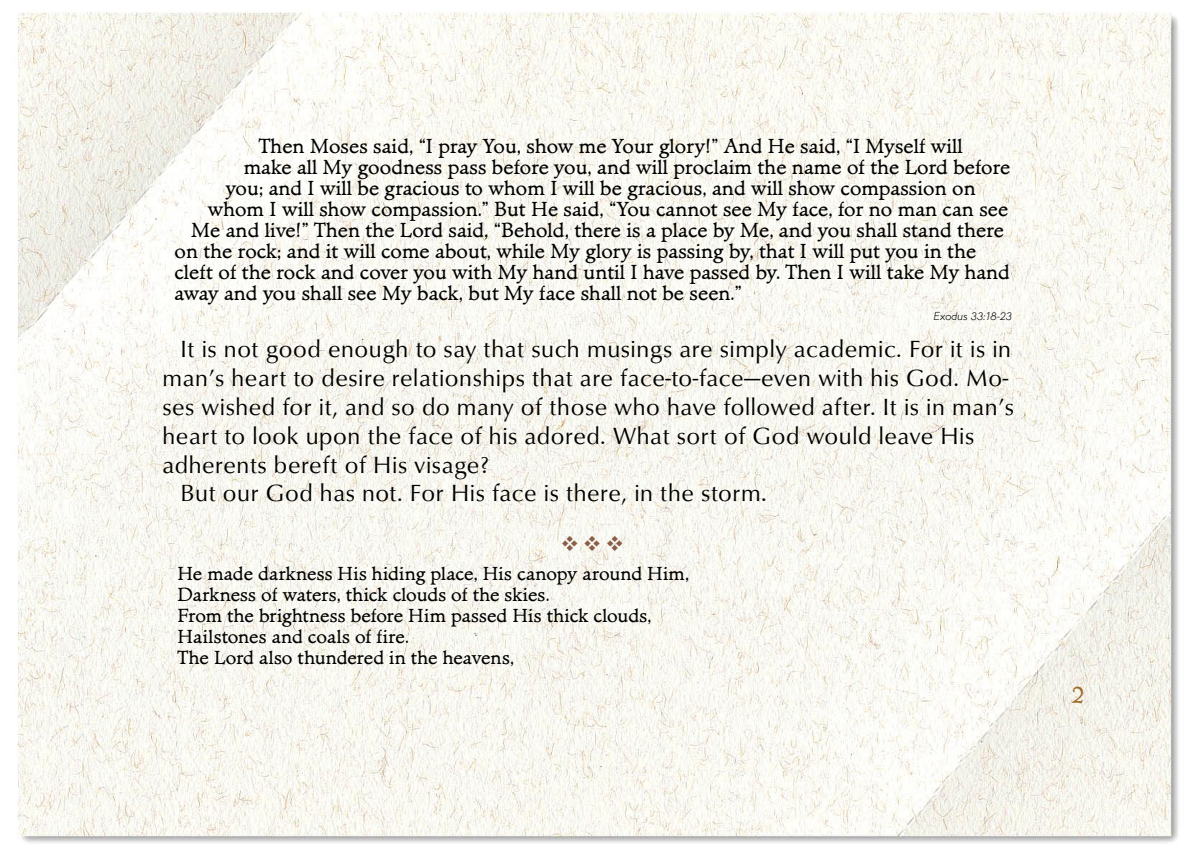
<style>
.page{position:relative;width:1188px;height:864px;background:#fff}
.page>*{position:absolute;margin:0;border:0;box-sizing:border-box;transform-origin:0 0}
.t1{font:24px "URW Classico T";letter-spacing:.025em;color:#000}
.t2{font:21px "Minister T";letter-spacing:.005em;color:#000}
.t3{font:21px "Wingdings";color:#8a5d47}
.t4{font:19.5px/21px "Minister T";letter-spacing:.005em;color:#000}
.t5{font:12px "Martin Got URWT Ligh Ital";color:#000}
</style>
<div class="page">
<img style="left:17px;top:12px;width:1161px;height:831px">
<svg style="left:1072px;top:687px;width:11px;height:16px"></svg>
<svg style="left:580px;top:551px;width:43px;height:1px"></svg>
<p class="t2" style="left:259px;top:134px;width:706px">Then Moses said, “I pray You, show me Your glory!” And He said, “I Myself will</p>
<p class="t2" style="left:244px;top:155px;width:768px">make all My goodness pass before you, and will proclaim the name of the Lord before</p>
<p class="t2" style="left:226px;top:176px;width:751px">you; and I will be gracious to whom I will be gracious, and will show compassion on</p>
<p class="t2" style="left:208px;top:197px;width:802px">whom I will show compassion.” But He said, “You cannot see My face, for no man can see</p>
<p class="t2" style="left:191px;top:218px;width:814px">Me and live!” Then the Lord said, “Behold, there is a place by Me, and you shall stand there</p>
<p class="t2" style="left:174px;top:239px;width:803px">on the rock; and it will come about, while My glory is passing by, that I will put you in the</p>
<p class="t2" style="left:174px;top:260px;width:837px">cleft of the rock and cover you with My hand until I have passed by. Then I will take My hand</p>
<p class="t2" style="left:174px;top:281px;width:569px">away and you shall see My back, but My face shall not be seen.”</p>
<p class="t5" style="left:934px;top:309px;width:80px">Exodus 33:18-23</p>
<p class="t1" style="left:180px;top:335px;width:832px">It is not good enough to say that such musings are simply academic. For it is in</p>
<p class="t1" style="left:162px;top:364px;width:847px">man’s heart to desire relationships that are face-to-face—even with his God. Mo-</p>
<p class="t1" style="left:162px;top:393px;width:853px">ses wished for it, and so do many of those who have followed after. It is in man’s</p>
<p class="t1" style="left:162px;top:421px;width:813px">heart to look upon the face of his adored. What sort of God would leave His</p>
<p class="t1" style="left:162px;top:450px;width:328px">adherents bereft of His visage?</p>
<p class="t1" style="left:180px;top:479px;width:588px">But our God has not. For His face is there, in the storm.</p>
<p class="t3" style="left:561px;top:533px;width:65px">❖❖❖</p>
<p class="t4" style="left:177px;top:563px;width:513px">He made darkness His hiding place, His canopy around Him, Darkness of waters, thick clouds of the skies.<br>From the brightness before Him passed His thick clouds, Hailstones and coals of fire.<br>The Lord also thundered in the heavens,</p>
</div>
